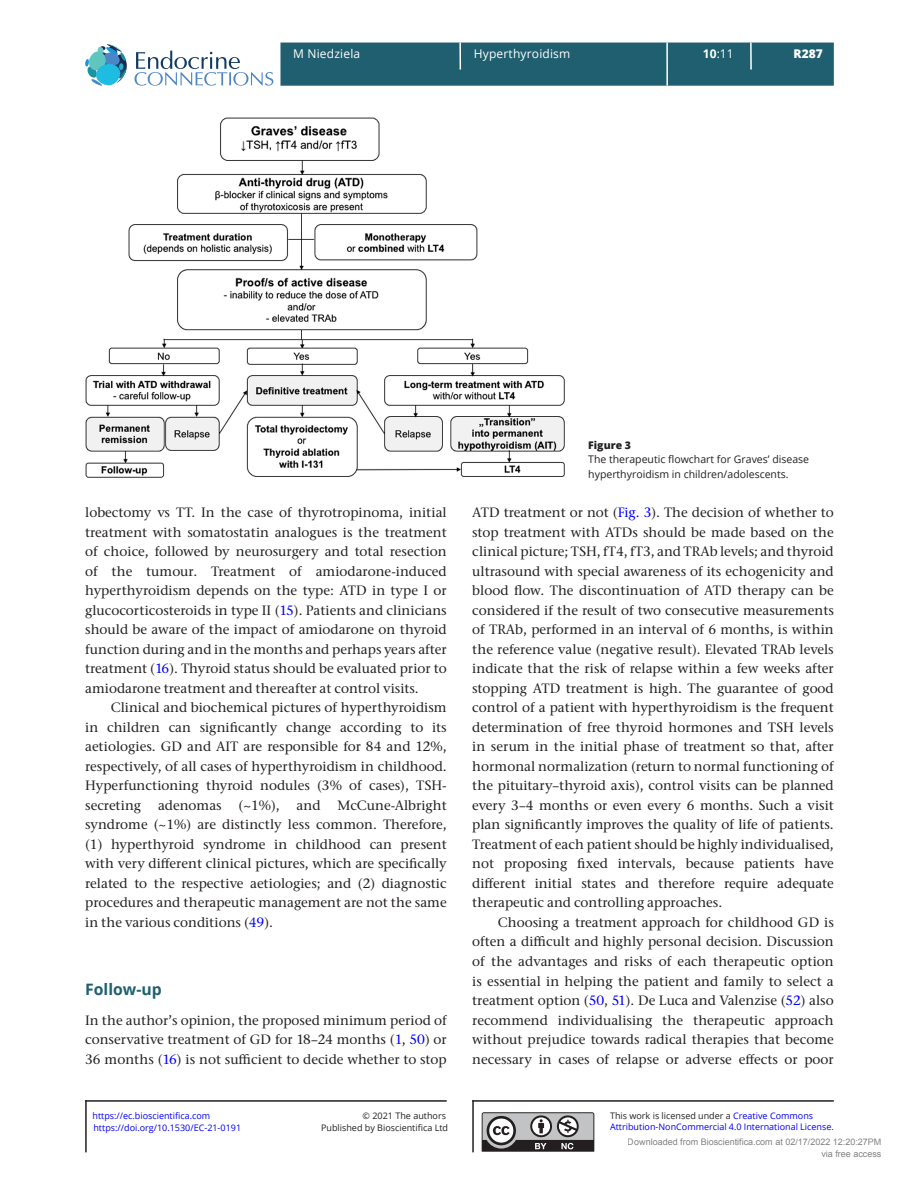
<style>
.page{position:relative;width:919px;height:1187px;background:#fff}
.page>*{position:absolute;margin:0;border:0;box-sizing:border-box;transform-origin:0 0}
.t1{font:700 15.75px "Open Sans";color:#205f6f}
.TXT{font:500 13.5px/19.5px "Stone Serif ITC Pro";color:#231f20;text-align:justify}
.TXI{font:500 13.5px/19.5px "Stone Serif ITC Pro";color:#231f20;text-align:justify}
.t2{font:12px "Open Sans";letter-spacing:.015em;color:#fff}
.t3{font:800 12px "Open Sans";color:#fff}
.FC{font:10.5px/14.7px "Open Sans";color:#231f20}
.FC-2{font:800 10.5px "Open Sans";color:#231f20}
.t4{font:9px "Open Sans";color:#00f}
.t5{font:9px/11.6px "Open Sans";color:#231f20;text-align:right}
.t6{font:9px/12px "Arial";color:rgb(0 0 0/.5);text-align:right}
.s1{font-weight:700}
.s2{color:#00f}
</style>
<div class="page">
<div style="left:280px;top:43px;width:553px;height:43px;background:#205f6f;border:2px solid #205f6f"></div>
<svg style="left:750px;top:43px;width:1px;height:27px"></svg>
<hr style="left:666px;top:43px;width:2px;height:43px;background:#fff">
<hr style="left:459px;top:43px;width:2px;height:27px;background:#fff">
<svg style="left:134px;top:51px;width:139px;height:35px"></svg>
<svg style="left:85px;top:44px;width:42px;height:42px"></svg>
<img style="left:85px;top:117px;width:480px;height:361px">
<svg style="left:481px;top:1112px;width:113px;height:39px;background:#8c8b8c"></svg>
<hr style="left:472px;top:1100px;width:361px;height:1px;background:#231f20">
<hr style="left:472px;top:1100px;width:1px;height:52px;background:#231f20">
<hr style="left:85px;top:1100px;width:361px;height:1px;background:#231f20">
<hr style="left:85px;top:1100px;width:2px;height:52px;background:#231f20">
<p class="t2" style="left:293px;top:46px;width:69px">M Niedziela</p>
<p class="t2" style="left:474px;top:46px;width:98px">Hyperthyroidism</p>
<p class="t2" style="left:703px;top:46px;width:32px"><span class="s1">10</span>:11</p>
<p class="t3" style="left:793px;top:45px;width:31px">R287</p>
<p class="TXT" style="left:85px;top:503px;width:363px">lobectomy vs TT. In the case of thyrotropinoma, initial treatment with somatostatin analogues is the treatment of choice, followed by neurosurgery and total resection of the tumour. Treatment of amiodarone-induced hyperthyroidism depends on the type: ATD in type I or glucocorticosteroids in type II (<span class="s2">15</span>). Patients and clinicians should be aware of the impact of amiodarone on thyroid function during and in the months and perhaps years after treatment (<span class="s2">16</span>). Thyroid status should be evaluated prior to amiodarone treatment and thereafter at control visits.</p>
<p class="TXI" style="left:85px;top:698px;width:363px;text-indent:26px">Clinical and biochemical pictures of hyperthyroidism in children can significantly change according to its aetiologies. GD and AIT are responsible for 84 and 12%, respectively, of all cases of hyperthyroidism in childhood.<br>Hyperfunctioning thyroid nodules (3% of cases), TSH&shy;secreting adenomas (~1%), and McCune-Albright syndrome (~1%) are distinctly less common. Therefore, (1) hyperthyroid syndrome in childhood can present with very different clinical pictures, which are specifically related to the respective aetiologies; and (2) diagnostic procedures and therapeutic management are not the same in the various conditions (<span class="s2">49</span>).</p>
<h1 class="t1" style="left:85px;top:978px;width:78px">Follow-up</h1>
<p class="TXT" style="left:85px;top:1010px;width:363px">In the author’s opinion, the proposed minimum period of conservative treatment of GD for 18–24 months (<span class="s2">1</span>, <span class="s2">50</span>) or 36 months (<span class="s2">16</span>) is not sufficient to decide whether to stop</p>
<p class="FC-2" style="left:588px;top:437px;width:44px">Figure 3</p>
<p class="FC" style="left:588px;top:452px;width:222px">The therapeutic flowchart for Graves’ disease hyperthyroidism in children/adolescents.</p>
<p class="TXT" style="left:472px;top:503px;width:363px">ATD treatment or not (<span class="s2">Fig. 3</span>). The decision of whether to stop treatment with ATDs should be made based on the clinical picture; TSH, fT4, fT3, and TRAb levels; and thyroid ultrasound with special awareness of its echogenicity and blood flow. The discontinuation of ATD therapy can be considered if the result of two consecutive measurements of TRAb, performed in an interval of 6 months, is within the reference value (negative result). Elevated TRAb levels indicate that the risk of relapse within a few weeks after stopping ATD treatment is high. The guarantee of good control of a patient with hyperthyroidism is the frequent determination of free thyroid hormones and TSH levels in serum in the initial phase of treatment so that, after hormonal normalization (return to normal functioning of the pituitary–thyroid axis), control visits can be planned every 3–4 months or even every 6 months. Such a visit plan significantly improves the quality of life of patients.<br>Treatment of each patient should be highly individualised, not proposing fixed intervals, because patients have different initial states and therefore require adequate therapeutic and controlling approaches.</p>
<p class="TXI" style="left:472px;top:912px;width:363px;text-indent:26px">Choosing a treatment approach for childhood GD is often a difficult and highly personal decision. Discussion of the advantages and risks of each therapeutic option is essential in helping the patient and family to select a treatment option (<span class="s2">50</span>, <span class="s2">51</span>). De Luca and Valenzise (<span class="s2">52</span>) also recommend individualising the therapeutic approach without prejudice towards radical therapies that become necessary in cases of relapse or adverse effects or poor</p>
<p class="t4" style="left:92px;top:1109px;width:119px">https://ec.bioscientifica.com</p>
<p class="t5" style="left:321px;top:1109px;width:128px">© 2021 The authors<br>Published by Bioscientifica Ltd</p>
<p class="t5" style="left:610px;top:1109px;width:204px">This work is licensed under a <span class="s2">Creative Commons</span></p>
<p class="t4" style="left:93px;top:1121px;width:149px">https://doi.org/10.1530/EC-21-0191</p>
<p class="t4" style="left:610px;top:1120px;width:225px">Attribution-NonCommercial 4.0 International License.</p>
<p class="t6" style="left:627px;top:1135px;width:255px">Downloaded from Bioscientifica.com at 02/17/2022 12:20:27PM via free access</p>
</div>
